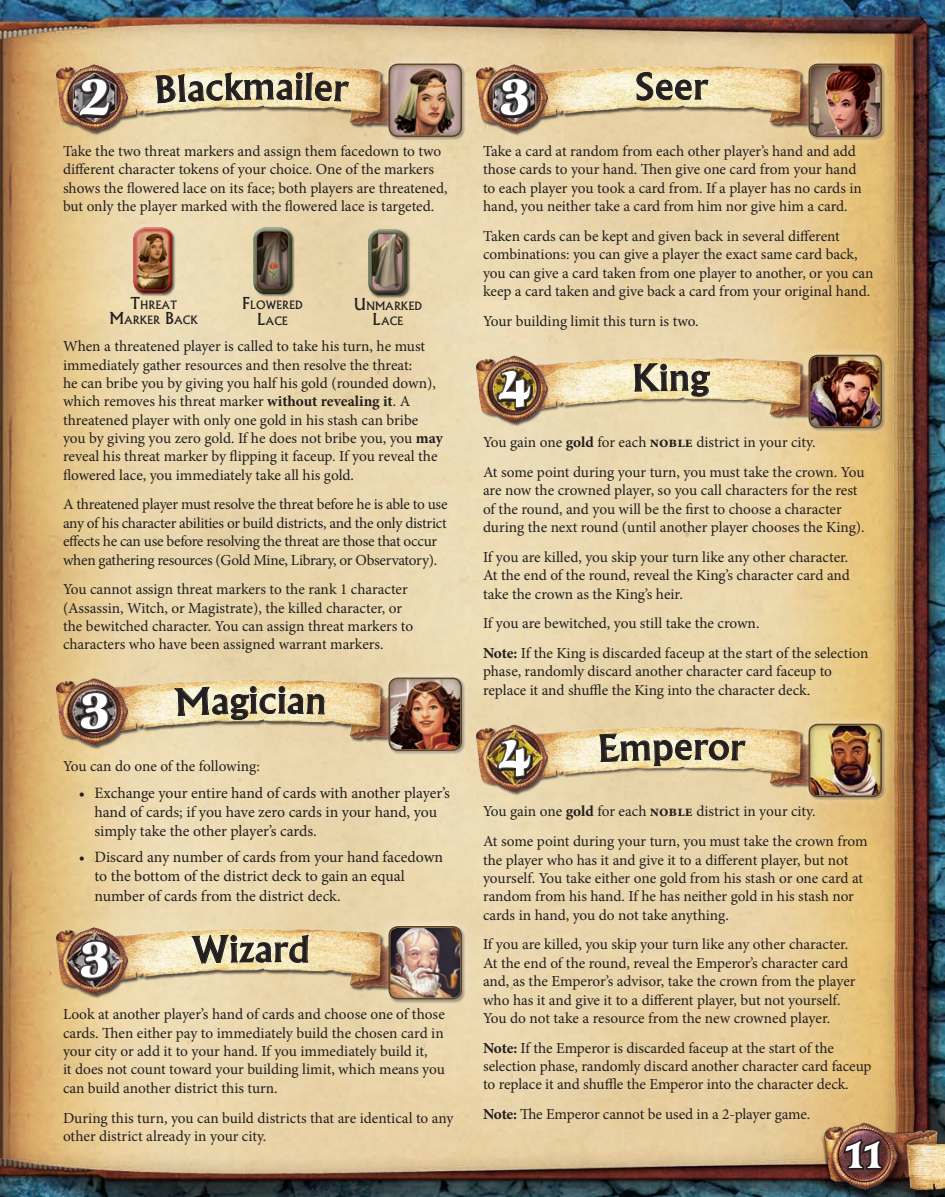
<style>
.page{position:relative;width:945px;height:1197px;background:#fff}
.page>*{position:absolute;margin:0;border:0;box-sizing:border-box;transform-origin:0 0}
.t1{font:700 52.5px "Latienne Pro";color:#fff}
.Page_Numbers{font:700 38.5px "Latienne URW";color:#fff}
.t2{font:500 35px "Albertus";letter-spacing:.01em;color:#231f20;scale:1.1 1}
.t3{font:15.75px/18.9px "Minion Pro";letter-spacing:-.005em;color:#231f20}
.Body_Text_Smaller{font:15.4px/18.4px "Minion Pro";letter-spacing:-.005em;color:#231f20}
.t4{font:15.4px/17px "Freight Text Pro";color:#231f20;text-align:center}
.t5{font:500 11.03px/15.8px "Albertus";color:#231f20;text-align:center}
.s1{font-size:15.75px}
.s2{font-weight:700}
</style>
<div class="page">
<img style="left:0;top:0;width:945px;height:1197px">
<svg style="left:841px;top:1136px;width:43px;height:36px;background:#503334"></svg>
<svg style="left:191px;top:926px;width:119px;height:73px;background:#dacba4"></svg>
<svg style="left:636px;top:72px;width:73px;height:29px;background:#cfc6a6"></svg>
<svg style="left:155px;top:63px;width:194px;height:74px;background:#d9c9a1"></svg>
<svg style="left:633px;top:354px;width:78px;height:74px;background:#dbcca5"></svg>
<svg style="left:173px;top:677px;width:153px;height:74px;background:#dacaa3"></svg>
<svg style="left:599px;top:723px;width:147px;height:74px;background:#dccba2"></svg>
<h1 class="t1" style="left:79px;top:63px;width:35px">2</h1>
<p class="t2" style="left:243px;top:65px;width:48px">ma</p>
<p class="Body_Text_Smaller" style="left:63px;top:142px;width:386px">Take the two threat markers and assign them facedown to two different character tokens of your choice. One of the markers shows the flowered lace on its face; both players are threatened, but only the player marked with the flowered lace is targeted.</p>
<p class="t5" style="left:110px;top:297px;width:90px"><span class="s1">T</span>HREAT<br><span class="s1">M</span>ARKER <span class="s1">B</span>ACK</p>
<p class="t5" style="left:242px;top:297px;width:62px"><span class="s1">F</span>LOWERED<br><span class="s1">L</span>ACE</p>
<p class="t5" style="left:354px;top:298px;width:70px"><span class="s1">U</span> NMARKED<br><span class="s1">L</span>ACE</p>
<p class="Body_Text_Smaller" style="left:63px;top:337px;width:382px">When a threatened player is called to take his turn, he must immediately gather resources and then resolve the threat:<br>he can bribe you by giving you half his gold (rounded down), which removes his threat marker <span class="s2">without revealing it</span>. A threatened player with only one gold in his stash can bribe you by giving you zero gold. If he does not bribe you, you <span class="s2">may </span>reveal his threat marker by flipping it faceup. If you reveal the flowered lace, you immediately take all his gold.</p>
<p class="Body_Text_Smaller" style="left:63px;top:495px;width:386px">A threatened player must resolve the threat before he is able to use any of his character abilities or build districts, and the only district effects he can use before resolving the threat are those that occur when gathering resources (Gold Mine, Library, or Observatory).</p>
<p class="Body_Text_Smaller" style="left:63px;top:580px;width:352px">You cannot assign threat markers to the rank 1 character (Assassin, Witch, or Magistrate), the killed character, or the bewitched character. You can assign threat markers to characters who have been assigned warrant markers.</p>
<p class="t4" style="left:77px;top:557px;width:280px">A threatened player can bribe you (half his gold rounded down) to remove his threat.<br>If you reveal the flower, you take all his gold.</p>
<h1 class="t1" style="left:78px;top:677px;width:35px">3</h1>
<p class="t2" style="left:259px;top:679px;width:27px">ci</p>
<p class="Body_Text_Smaller" style="left:63px;top:757px;width:198px">You can do one of the following:</p>
<p class="t3" style="left:94px;top:783px;width:357px;text-indent:-16px">• Exchange your entire hand of cards with another player’s hand of cards; if you have zero cards in your hand, you simply take the other player’s cards.</p>
<p class="t3" style="left:94px;top:848px;width:350px;line-height:19.4px;text-indent:-16px">• Discard any number of cards from your hand facedown to the bottom of the district deck to gain an equal number of cards from the district deck.</p>
<h1 class="t1" style="left:78px;top:926px;width:35px">3</h1>
<p class="t2" style="left:255px;top:927px;width:31px">ar</p>
<p class="Body_Text_Smaller" style="left:63px;top:1005px;width:383px">Look at another player’s hand of cards and choose one of those cards. Then either pay to immediately build the chosen card in your city or add it to your hand. If you immediately build it,<br>it does not count toward your building limit, which means you can build another district this turn.</p>
<p class="Body_Text_Smaller" style="left:63px;top:1109px;width:392px">During this turn, you can build districts that are identical to any other district already in your city.</p>
<h1 class="t1" style="left:498px;top:63px;width:35px">3</h1>
<p class="t2" style="left:674px;top:65px;width:32px">er</p>
<p class="Body_Text_Smaller" style="left:483px;top:142px;width:380px">Take a card at random from each other player’s hand and add those cards to your hand. Then give one card from your hand to each player you took a card from. If a player has no cards in hand, you neither take a card from him nor give him a card.</p>
<p class="Body_Text_Smaller" style="left:483px;top:227px;width:392px">Taken cards can be kept and given back in several different combinations: you can give a player the exact same card back, you can give a card taken from one player to another, or you can keep a card taken and give back a card from your original hand.</p>
<p class="Body_Text_Smaller" style="left:483px;top:312px;width:217px">Your building limit this turn is two.</p>
<h1 class="t1" style="left:498px;top:355px;width:35px">4</h1>
<p class="t2" style="left:669px;top:356px;width:38px">ng</p>
<p class="Body_Text_Smaller" style="left:483px;top:433px;width:334px">You gain one <span class="s2">gold</span> for each <span class="s2">noble</span> district in your city.</p>
<p class="Body_Text_Smaller" style="left:483px;top:463px;width:383px">At some point during your turn, you must take the crown. You are now the crowned player, so you call characters for the rest of the round, and you will be the first to choose a character during the next round (until another player chooses the King).</p>
<p class="Body_Text_Smaller" style="left:483px;top:548px;width:369px;text-align:justify">If you are killed, you skip your turn like any other character.<br>At the end of the round, reveal the King’s character card and take the crown as the King’s heir.</p>
<p class="Body_Text_Smaller" style="left:483px;top:614px;width:278px">If you are bewitched, you still take the crown.</p>
<p class="Body_Text_Smaller" style="left:483px;top:644px;width:387px"><span class="s2">Note:</span> If the King is discarded faceup at the start of the selection phase, randomly discard another character card faceup to replace it and shuffle the King into the character deck.</p>
<p class="t4" style="left:492px;top:552px;width:290px">hand and add it to yours. Then give each player you took a card from 1 card from your hand.</p>
<h1 class="t1" style="left:498px;top:724px;width:35px">4</h1>
<p class="t2" style="left:674px;top:725px;width:32px">er</p>
<p class="Body_Text_Smaller" style="left:483px;top:802px;width:334px">You gain one <span class="s2">gold</span> for each <span class="s2">noble</span> district in your city.</p>
<p class="Body_Text_Smaller" style="left:483px;top:832px;width:386px">At some point during your turn, you must take the crown from the player who has it and give it to a different player, but not yourself. You take either one gold from his stash or one card at random from his hand. If he has neither gold in his stash nor cards in hand, you do not take anything.</p>
<p class="Body_Text_Smaller" style="left:483px;top:935px;width:374px">If you are killed, you skip your turn like any other character.<br>At the end of the round, reveal the Emperor’s character card and, as the Emperor’s advisor, take the crown from the player who has it and give it to a different player, but not yourself.<br>You do not take a resource from the new crowned player.</p>
<p class="Body_Text_Smaller" style="left:483px;top:1039px;width:390px"><span class="s2">Note:</span> If the Emperor is discarded faceup at the start of the selection phase, randomly discard another character card faceup to replace it and shuffle the Emperor into the character deck.</p>
<p class="Body_Text_Smaller" style="left:483px;top:1105px;width:329px"><span class="s2">Note:</span> The Emperor cannot be used in a 2-player game.</p>
<p class="t4" style="left:498px;top:837px;width:279px;line-height:28.3px">You must take the crown.<br>Gain 1 <span class="s2">gold</span> for each of your <span class="s2">noble</span> districts.</p>
<p class="Page_Numbers" style="left:842px;top:1130px;width:44px">11</p>
</div>
